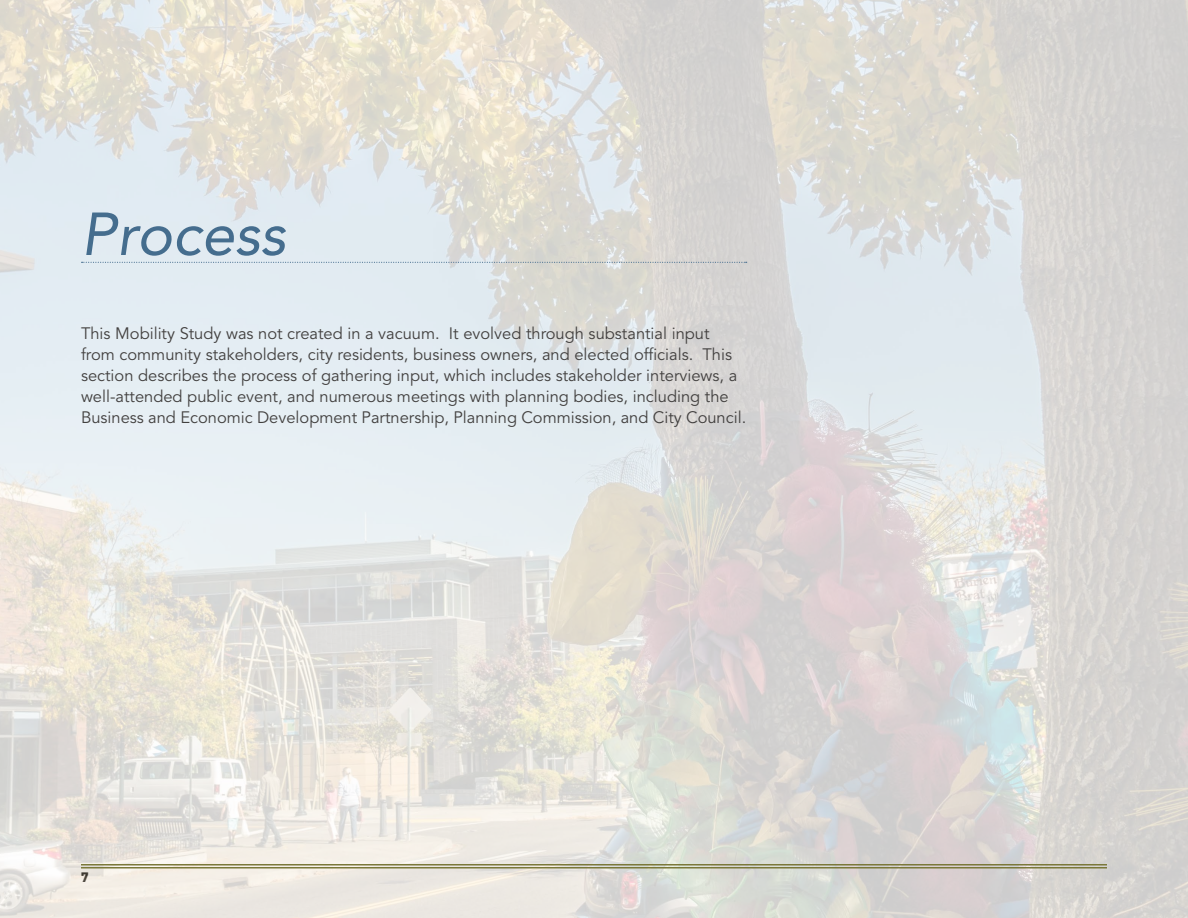
<style>
.page{position:relative;width:1188px;height:918px;background:#fff}
.page>*{position:absolute;margin:0;border:0;box-sizing:border-box;transform-origin:0 0}
.t1{font:italic 60px "Avenir LT Std";color:#456d8e}
.t2{font:16.5px/21px "Avenir LT Std";color:#42403f}
.t3{font:900 13.5px "DIN Pro";color:#2d2d2c}
</style>
<div class="page">
<img style="left:0;top:0;width:1188px;height:918px">
<svg style="left:82px;top:262px;width:665px;height:1px"></svg>
<hr style="left:81px;top:867px;width:1026px;height:1px;background:#7b783a">
<hr style="left:81px;top:864px;width:1026px;height:2px;background:#7b783a">
<h1 class="t1" style="left:81px;top:199px;width:206px">Process</h1>
<p class="t2" style="left:81px;top:323px;width:667px">This Mobility Study was not created in a vacuum. It evolved through substantial input from community stakeholders, city residents, business owners, and elected officials. This section describes the process of gathering input, which includes stakeholder interviews, a well-attended public event, and numerous meetings with planning bodies, including the Business and Economic Development Partnership, Planning Commission, and City Council.</p>
<p class="t3" style="left:81px;top:868px;width:9px">7</p>
</div>
